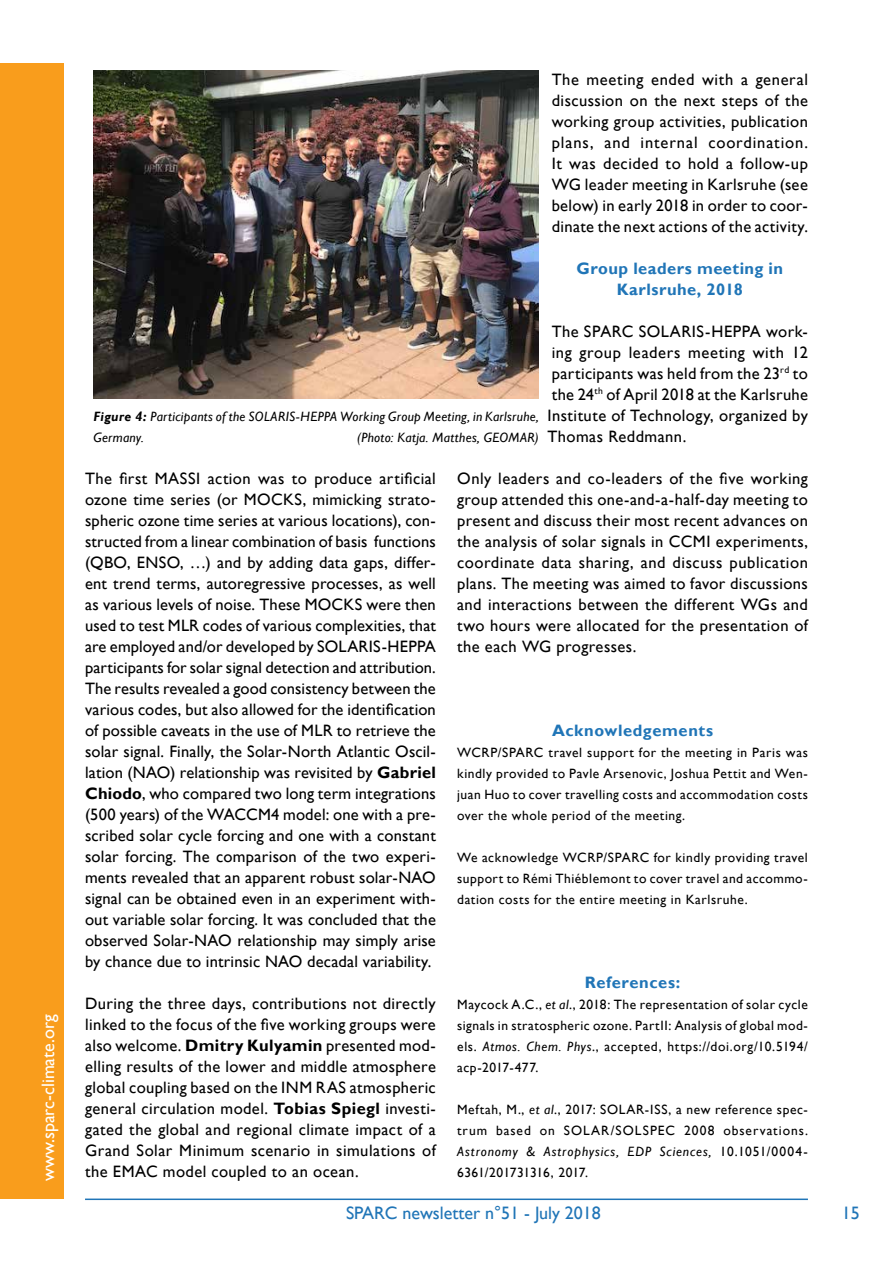
<style>
.page{position:relative;width:893px;height:1263px;background:#fff}
.page>*{position:absolute;margin:0;border:0;box-sizing:border-box;transform-origin:0 0}
.t1{font:18px "Gill Sans";color:#2075b7}
.t2{font:18px "Gill Sans";color:#fff}
.t3{font:16.5px/21px "Gill Sans";letter-spacing:.02em;color:#000;text-align:justify}
.t4{font:700 16.5px/21px "Gill Sans";letter-spacing:.03em;color:#2075b7;text-align:center}
.t5{font:13.5px/21px "Gill Sans";letter-spacing:.04em;color:#000;text-align:justify}
.t6{font:italic 13.5px/21px "Gill Sans";letter-spacing:.025em;color:#000}
.s1{font-weight:700}
.s2{font-style:italic}
</style>
<div class="page">
<div style="left:0;top:64px;width:64px;height:1135px;background:#f99d1c"></div>
<hr style="left:85px;top:1198px;width:723px;height:2px;background:#2075b7">
<img style="left:94px;top:70px;width:445px;height:328px">
<p class="t2" style="left:38px;top:1181px;width:168px;rotate:-90deg">www.sparc-climate.org</p>
<p class="t3" style="left:552px;top:69px;width:258px">The meeting ended with a general discussion on the next steps of the working group activities, publication plans, and internal coordination.<br>It was decided to hold a follow-up WG leader meeting in Karlsruhe (see below) in early 2018 in order to coor&shy;dinate the next actions of the activity.</p>
<p class="t4" style="left:576px;top:258px;width:208px">Group leaders meeting in<br>Karlsruhe, 2018</p>
<p class="t3" style="left:547px;top:321px;width:262px">The SPARC SOLARIS-HEPPA work&shy;ing group leaders meeting with 12 participants was held from the 23<sup>rd</sup> to the 24<sup>th</sup> of April 2018 at the Karlsruhe Institute of Technology, organized by Thomas Reddmann.</p>
<p class="t3" style="left:457px;top:468px;width:352px">Only leaders and co-leaders of the five working group attended this one-and-a-half-day meeting to present and discuss their most recent advances on the analysis of solar signals in CCMI experiments, coordinate data sharing, and discuss publication plans. The meeting was aimed to favor discussions and interactions between the different WGs and two hours were allocated for the presentation of the each WG progresses.</p>
<p class="t6" style="left:94px;top:406px;width:447px"><span class="s1">Figure 4:</span> Participants of the SOLARIS-HEPPA Working Group Meeting, in Karlsruhe,<br>Germany.</p>
<p class="t6" style="left:357px;top:427px;width:183px">(Photo: Katja. Matthes, GEOMAR)</p>
<p class="t3" style="left:85px;top:468px;width:352px">The first MASSI action was to produce artificial ozone time series (or MOCKS, mimicking strato&shy;spheric ozone time series at various locations), con&shy;structed from a linear combination of basis functions (QBO, ENSO, …) and by adding data gaps, differ&shy;ent trend terms, autoregressive processes, as well as various levels of noise. These MOCKS were then used to test MLR codes of various complexities, that are employed and/or developed by SOLARIS-HEPPA participants for solar signal detection and attribution.<br>The results revealed a good consistency between the various codes, but also allowed for the identification of possible caveats in the use of MLR to retrieve the solar signal. Finally, the Solar-North Atlantic Oscil&shy;lation (NAO) relationship was revisited by <span class="s1">Gabriel Chiodo</span>, who compared two long term integrations (500 years) of the WACCM4 model: one with a pre&shy;scribed solar cycle forcing and one with a constant solar forcing. The comparison of the two experi&shy;ments revealed that an apparent robust solar-NAO signal can be obtained even in an experiment with&shy;out variable solar forcing. It was concluded that the observed Solar-NAO relationship may simply arise by chance due to intrinsic NAO decadal variability.</p>
<p class="t3" style="left:85px;top:993px;width:352px">During the three days, contributions not directly linked to the focus of the five working groups were also welcome. <span class="s1">Dmitry Kulyamin</span> presented mod&shy;elling results of the lower and middle atmosphere global coupling based on the INM RAS atmospheric general circulation model. <span class="s1">Tobias Spiegl</span> investi&shy;gated the global and regional climate impact of a Grand Solar Minimum scenario in simulations of the EMAC model coupled to an ocean.</p>
<p class="t4" style="left:552px;top:720px;width:162px">Acknowledgements</p>
<p class="t5" style="left:457px;top:742px;width:352px">WCRP/SPARC travel support for the meeting in Paris was kindly provided to Pavle Arsenovic, Joshua Pettit and Wen&shy;juan Huo to cover travelling costs and accommodation costs over the whole period of the meeting.</p>
<p class="t5" style="left:457px;top:847px;width:352px">We acknowledge WCRP/SPARC for kindly providing travel support to Rémi Thiéblemont to cover travel and accommo&shy;dation costs for the entire meeting in Karlsruhe.</p>
<p class="t4" style="left:585px;top:972px;width:97px">References:</p>
<p class="t5" style="left:457px;top:994px;width:352px">Maycock A.C., <span class="s2">et al</span>., 2018: The representation of solar cycle signals in stratospheric ozone. PartII: Analysis of global mod&shy;els. <span class="s2">Atmos. Chem. Phys</span>., accepted, https://doi.org/10.5194/ acp-2017-477.</p>
<p class="t5" style="left:457px;top:1099px;width:352px">Meftah, M., <span class="s2">et al</span>., 2017: SOLAR-ISS, a new reference spec&shy;trum based on SOLAR/SOLSPEC 2008 observations.<br><span class="s2">Astronomy &amp; Astrophysics, EDP Sciences,</span> 10.1051/0004- 6361/201731316, 2017.</p>
<p class="t1" style="left:346px;top:1202px;width:256px">SPARC newsletter n°51 - July 2018</p>
<p class="t1" style="left:842px;top:1202px;width:19px">15</p>
</div>
